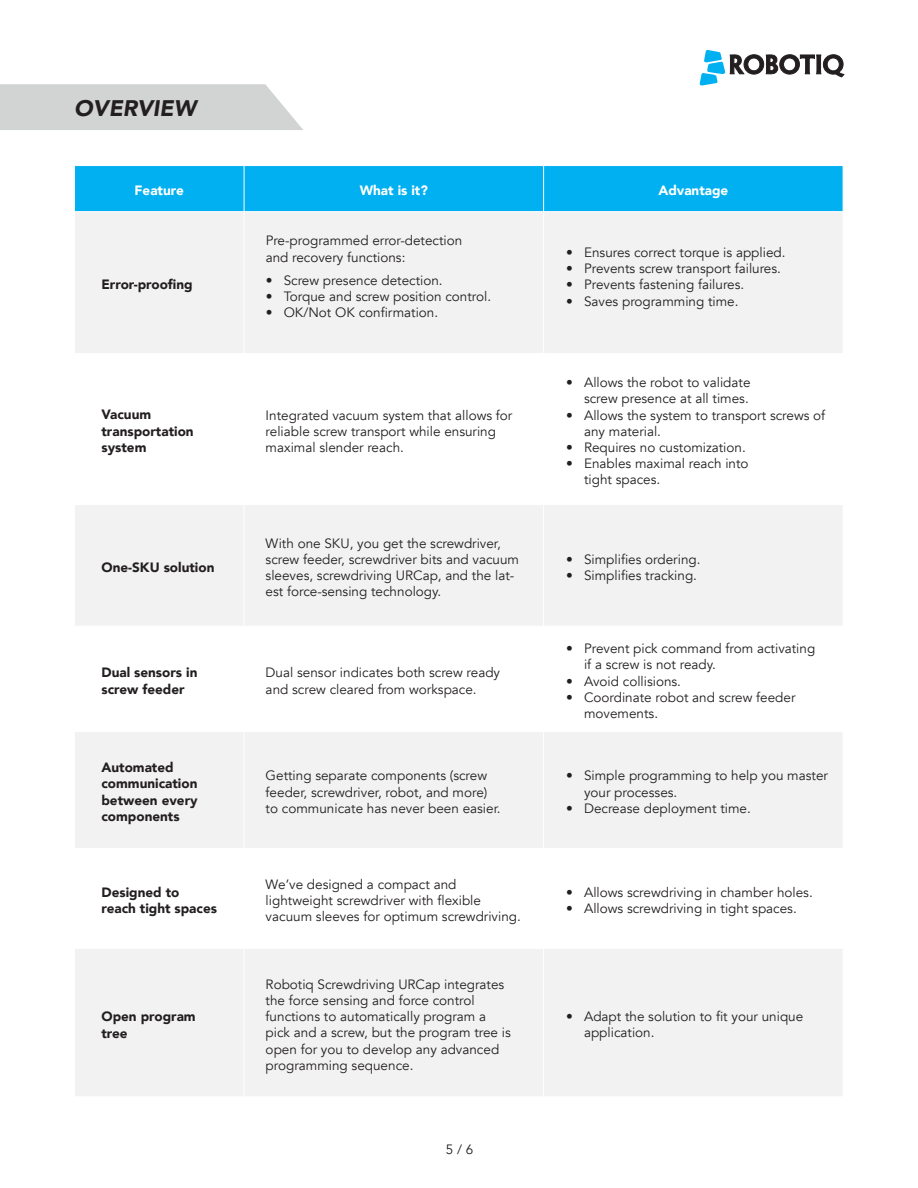
<style>
.page{position:relative;width:918px;height:1188px;background:#fff}
.page>*{position:absolute;margin:0;border:0;box-sizing:border-box;transform-origin:0 0}
.t1{font:italic 900 22.5px "Avenir";color:#231f20}
.t2{font:13.5px/16.2px "Avenir";color:#231f20}
.t3{font:900 13.5px/16.5px "Avenir";color:#231f20}
.t4{font:900 13.5px "Avenir";color:#fff}
</style>
<div class="page">
<svg style="left:699px;top:50px;width:145px;height:36px"></svg>
<svg style="left:0;top:84px;width:303px;height:46px"></svg>
<div style="left:75px;top:166px;width:768px;height:45px;background:#00b0f0"></div>
<div style="left:75px;top:212px;width:767px;height:884px;background:#f2f2f3"></div>
<svg style="left:75px;top:354px;width:767px;height:594px"></svg>
<hr style="left:75px;top:353px;width:169px;height:1px;background:#fff">
<hr style="left:244px;top:166px;width:1px;height:45px;background:#fff">
<hr style="left:543px;top:166px;width:1px;height:45px;background:#fff">
<hr style="left:75px;top:504px;width:169px;height:1px;background:#fff">
<hr style="left:75px;top:626px;width:169px;height:1px;background:#fff">
<hr style="left:244px;top:626px;width:299px;height:1px;background:#fff">
<hr style="left:544px;top:626px;width:299px;height:1px;background:#fff">
<hr style="left:75px;top:731px;width:169px;height:1px;background:#fff">
<hr style="left:244px;top:731px;width:299px;height:1px;background:#fff">
<hr style="left:544px;top:731px;width:299px;height:1px;background:#fff">
<hr style="left:75px;top:848px;width:169px;height:1px;background:#fff">
<hr style="left:244px;top:848px;width:299px;height:1px;background:#fff">
<hr style="left:544px;top:848px;width:299px;height:1px;background:#fff">
<hr style="left:75px;top:948px;width:169px;height:1px;background:#fff">
<hr style="left:244px;top:948px;width:299px;height:1px;background:#fff">
<hr style="left:544px;top:948px;width:299px;height:1px;background:#fff">
<hr style="left:244px;top:354px;width:1px;height:150px;background:#fff">
<hr style="left:244px;top:353px;width:300px;height:1px;background:#fff">
<hr style="left:544px;top:353px;width:299px;height:1px;background:#fff">
<hr style="left:244px;top:212px;width:1px;height:141px;background:#fff">
<hr style="left:543px;top:212px;width:1px;height:141px;background:#fff">
<hr style="left:244px;top:504px;width:300px;height:1px;background:#fff">
<hr style="left:544px;top:504px;width:299px;height:1px;background:#fff">
<hr style="left:244px;top:505px;width:1px;height:121px;background:#fff">
<hr style="left:543px;top:505px;width:1px;height:121px;background:#fff">
<hr style="left:244px;top:626px;width:1px;height:105px;background:#fff">
<hr style="left:543px;top:626px;width:1px;height:105px;background:#fff">
<hr style="left:244px;top:731px;width:1px;height:117px;background:#fff">
<hr style="left:543px;top:731px;width:1px;height:117px;background:#fff">
<hr style="left:244px;top:848px;width:1px;height:100px;background:#fff">
<hr style="left:543px;top:848px;width:1px;height:100px;background:#fff">
<hr style="left:244px;top:948px;width:1px;height:148px;background:#fff">
<hr style="left:543px;top:948px;width:1px;height:148px;background:#fff">
<h1 class="t1" style="left:74px;top:89px;width:124px">OVERVIEW</h1>
<p class="t4" style="left:135px;top:179px;width:51px">Feature</p>
<p class="t4" style="left:360px;top:179px;width:70px">What is it?</p>
<p class="t4" style="left:658px;top:179px;width:72px">Advantage</p>
<p class="t3" style="left:101px;top:276px;width:93px">Error-proofing</p>
<p class="t2" style="left:266px;top:233px;width:198px">Pre-programmed error-detection and recovery functions:</p>
<p class="t2" style="left:266px;top:272px;width:179px">• Screw presence detection.</p>
<p class="t2" style="left:266px;top:288px;width:227px">• Torque and screw position control.</p>
<p class="t2" style="left:266px;top:304px;width:174px">• OK/Not OK confirmation.</p>
<p class="t3" style="left:101px;top:406px;width:94px">Vacuum transportation system</p>
<p class="t2" style="left:266px;top:407px;width:248px">Integrated vacuum system that allows for reliable screw transport while ensuring maximal slender reach.</p>
<p class="t3" style="left:101px;top:559px;width:114px">One-SKU solution</p>
<p class="t2" style="left:266px;top:535px;width:255px">With one SKU, you get the screwdriver, screw feeder, screwdriver bits and vacuum sleeves, screwdriving URCap, and the lat&shy;est force-sensing technology.</p>
<p class="t3" style="left:101px;top:664px;width:97px">Dual sensors in screw feeder</p>
<p class="t2" style="left:266px;top:665px;width:236px">Dual sensor indicates both screw ready and screw cleared from workspace.</p>
<p class="t2" style="left:566px;top:244px;width:221px">• Ensures correct torque is applied.</p>
<p class="t2" style="left:566px;top:261px;width:216px">• Prevents screw transport failures.</p>
<p class="t2" style="left:566px;top:277px;width:180px">• Prevents fastening failures.</p>
<p class="t2" style="left:566px;top:293px;width:174px">• Saves programming time.</p>
<p class="t2" style="left:566px;top:375px;width:186px;text-align:right">• Allows the robot to validate screw presence at all times.</p>
<p class="t2" style="left:584px;top:407px;width:243px;text-indent:-18px">• Allows the system to transport screws of any material.</p>
<p class="t2" style="left:566px;top:439px;width:181px">• Requires no customization.</p>
<p class="t2" style="left:584px;top:456px;width:166px;text-indent:-18px">• Enables maximal reach into tight spaces.</p>
<p class="t2" style="left:566px;top:552px;width:136px">• Simplifies ordering.</p>
<p class="t2" style="left:566px;top:568px;width:132px">• Simplifies tracking.</p>
<p class="t2" style="left:584px;top:641px;width:233px;text-indent:-18px">• Prevent pick command from activating if a screw is not ready.</p>
<p class="t2" style="left:566px;top:673px;width:117px">• Avoid collisions.</p>
<p class="t2" style="left:584px;top:689px;width:213px;text-indent:-18px">• Coordinate robot and screw feeder movements.</p>
<p class="t3" style="left:101px;top:759px;width:98px">Automated communication between every components</p>
<p class="t2" style="left:266px;top:768px;width:237px">Getting separate components (screw feeder, screwdriver, robot, and more) to communicate has never been easier.</p>
<p class="t2" style="left:584px;top:768px;width:245px;text-indent:-18px">• Simple programming to help you master your processes.</p>
<p class="t2" style="left:566px;top:800px;width:186px">• Decrease deployment time.</p>
<p class="t3" style="left:101px;top:884px;width:117px">Designed to reach tight spaces</p>
<p class="t2" style="left:266px;top:876px;width:257px">We’ve designed a compact and lightweight screwdriver with flexible vacuum sleeves for optimum screwdriving.</p>
<p class="t2" style="left:566px;top:885px;width:248px">• Allows screwdriving in chamber holes.</p>
<p class="t2" style="left:566px;top:901px;width:232px">• Allows screwdriving in tight spaces.</p>
<p class="t3" style="left:101px;top:1008px;width:96px">Open program tree</p>
<p class="t2" style="left:266px;top:976px;width:247px">Robotiq Screwdriving URCap integrates the force sensing and force control functions to automatically program a pick and a screw, but the program tree is open for you to develop any advanced programming sequence.</p>
<p class="t2" style="left:446px;top:1141px;width:29px">5 / 6</p>
<p class="t2" style="left:584px;top:1009px;width:221px;text-indent:-18px">• Adapt the solution to fit your unique application.</p>
</div>
